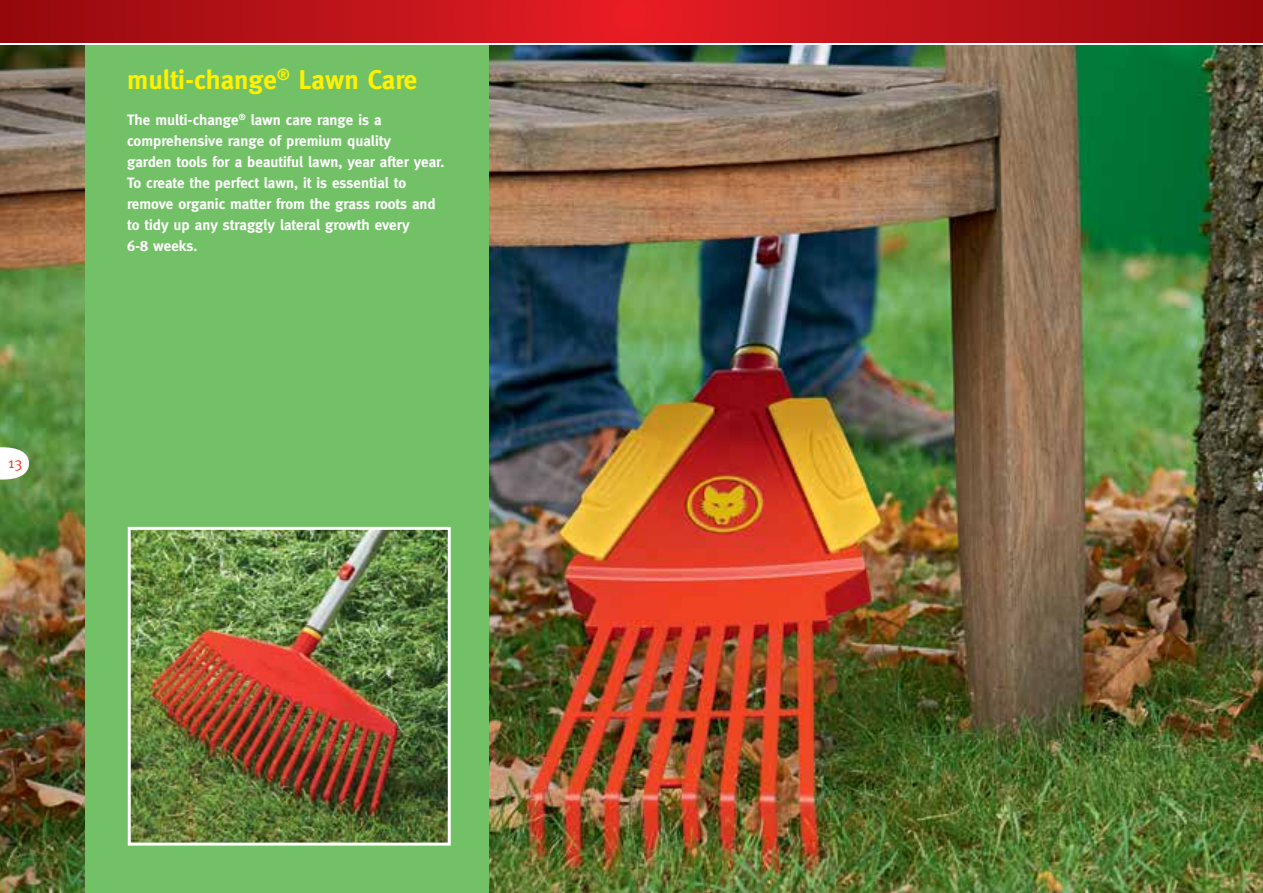
<style>
.page{position:relative;width:1263px;height:893px;background:#fff}
.page>*{position:absolute;margin:0;border:0;box-sizing:border-box;transform-origin:0 0}
.t1{font:700 27px "Meta";color:#fff200}
.t2{font:700 15px/21px "Meta";color:#fff}
.t3{font:15px "Meta";color:#ee3124}
</style>
<div class="page">
<svg style="left:0;top:0;width:1263px;height:43px;background:#bc1218"></svg>
<img style="left:0;top:46px;width:1263px;height:847px">
<div style="left:85px;top:46px;width:404px;height:847px;background:#73c167"></div>
<img style="left:132px;top:531px;width:315px;height:311px">
<div style="left:128px;top:527px;width:323px;height:319px;border:3px solid #fff"></div>
<svg style="left:0;top:447px;width:29px;height:33px"></svg>
<p class="t3" style="left:8px;top:454px;width:16px">13</p>
<h1 class="t1" style="left:127px;top:64px;width:292px">multi-change<sup>®</sup> Lawn Care</h1>
<p class="t2" style="left:127px;top:109px;width:319px">The multi-change<sup>®</sup> lawn care range is a comprehensive range of premium quality<br>garden tools for a beautiful lawn, year after year.<br>To create the perfect lawn, it is essential to remove organic matter from the grass roots and to tidy up any straggly lateral growth every<br>6-8 weeks.</p>
</div>
